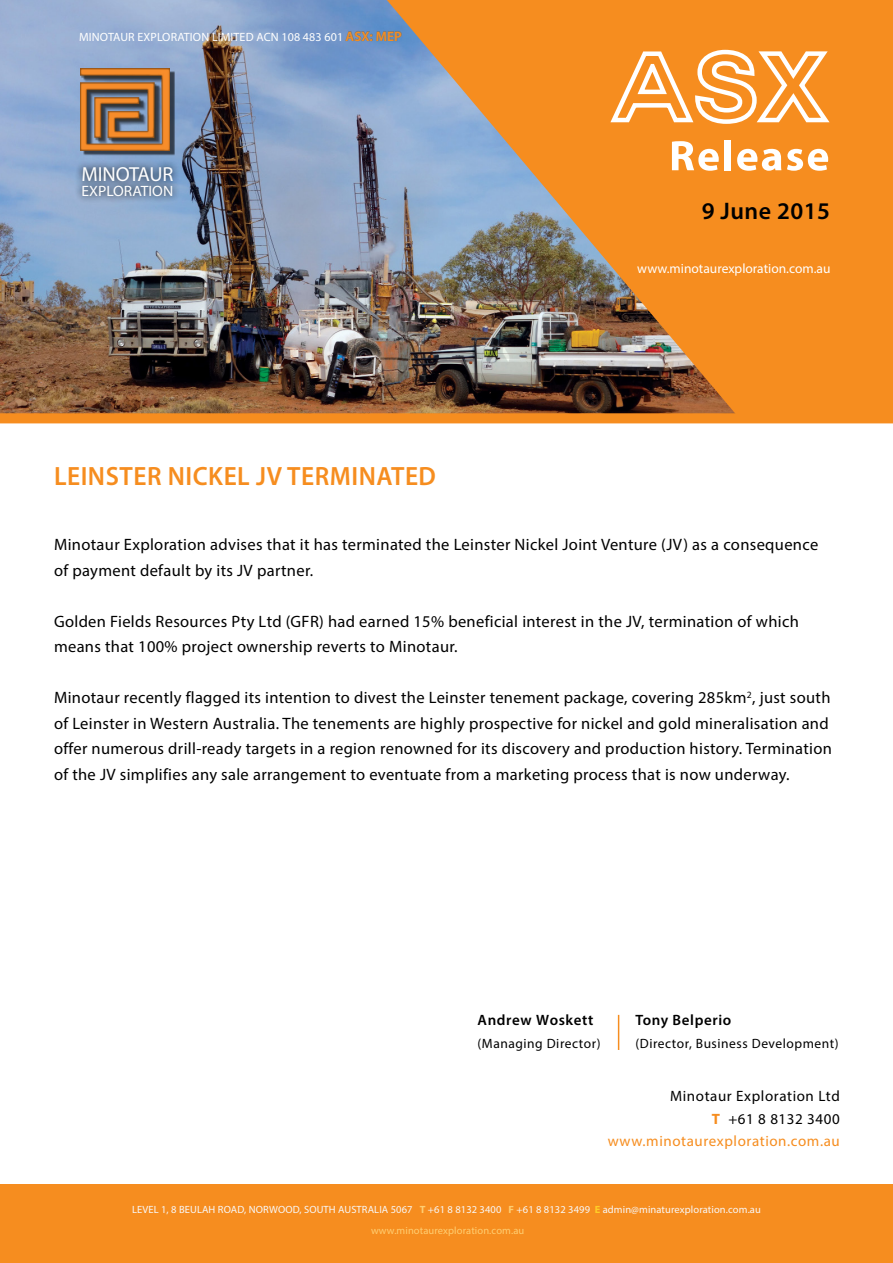
<style>
.page{position:relative;width:893px;height:1263px;background:#fff}
.page>*{position:absolute;margin:0;border:0;box-sizing:border-box;transform-origin:0 0}
.t1{font:700 60px "Myriad Arabic";letter-spacing:.03em;color:#fff}
.t2{font:28.5px "Myriad Arabic";letter-spacing:-.005em;color:#fefefe}
.t3{font:600 26.55px "Myriad Pro";letter-spacing:.02em;color:#f68d1f;scale:.96 1}
.t4{font:600 24px "Myriad Pro";letter-spacing:.02em;color:#000}
.t5{font:21px "Myriad Arabic";color:#fefefe;scale:1.04 1}
.t6{font:16.5px/25.5px "Myriad Pro";letter-spacing:.02em;color:#000}
.t7{font:15px/22.5px "Myriad Pro";letter-spacing:.04em;color:#000;text-align:right}
.t8{font:600 15px "Myriad Pro";letter-spacing:.04em;color:#000}
.t9{font:13.5px "Myriad Pro";letter-spacing:.04em;color:#000}
.t10{font:13.5px "Myriad Pro";color:#fff}
.t11{font:12px "Myriad Pro";letter-spacing:.01em;color:#fff}
.t12{font:10.5px/21px "Myriad Pro";letter-spacing:.01em;color:#f8f8f9;text-align:center}
.s1{font-weight:600;font-size:13.5px;color:#f68d1f}
.s2{font-weight:700;color:#f68d1f}
.s3{color:#f68d1f}
.s4{font-weight:700;color:#ffce71}
.s5{font-weight:700;color:#ffcd27}
.s6{color:#ffce71}
</style>
<div class="page">
<img style="left:0;top:0;width:310px;height:413px">
<img style="left:310px;top:0;width:583px;height:424px">
<div style="left:705px;top:421px;width:188px;height:347px;background:#fff"></div>
<svg style="left:0;top:413px;width:893px;height:10px;background:#f38b1f"></svg>
<div style="left:0;top:1184px;width:893px;height:79px;background:#f68d1f"></div>
<hr style="left:618px;top:1015px;width:1px;height:35px;background:#f68d1f">
<div style="left:83px;top:71px;width:92px;height:85px;background:#000;opacity:.63"></div>
<img style="left:80px;top:68px;width:90px;height:82px">
<div style="left:75px;top:159px;width:105px;height:45px;background:#000;opacity:.95"></div>
<svg style="left:345px;top:26px;width:57px;height:19px"></svg>
<svg style="left:607px;top:48px;width:227px;height:78px"></svg>
<p class="t11" style="left:79px;top:29px;width:324px">MINOTAUR EXPLORATION LIMITED ACN 108 483 601 <span class="s1">ASX: MEP</span></p>
<h2 class="t2" style="left:82px;top:155px;width:93px">MINOTAUR</h2>
<p class="t5" style="left:82px;top:177px;width:90px">EXPLORATION</p>
<h3 class="t3" style="left:54px;top:459px;width:399px">LEINSTER NICKEL JV TERMINATED</h3>
<h1 class="t1" style="left:669px;top:114px;width:162px">Release</h1>
<h3 class="t4" style="left:702px;top:195px;width:130px">9 June 2015</h3>
<p class="t10" style="left:637px;top:260px;width:195px">www.minotaurexploration.com.au</p>
<p class="t6" style="left:54px;top:532px;width:766px">Minotaur Exploration advises that it has terminated the Leinster Nickel Joint Venture (JV) as a consequence of payment default by its JV partner.</p>
<p class="t6" style="left:54px;top:608px;width:746px">Golden Fields Resources Pty Ltd (GFR) had earned 15% beneficial interest in the JV, termination of which means that 100% project ownership reverts to Minotaur.</p>
<p class="t6" style="left:54px;top:685px;width:779px">Minotaur recently flagged its intention to divest the Leinster tenement package, covering 285km<sup>2</sup>, just south of Leinster in Western Australia. The tenements are highly prospective for nickel and gold mineralisation and offer numerous drill-ready targets in a region renowned for its discovery and production history. Termination of the JV simplifies any sale arrangement to eventuate from a marketing process that is now underway.</p>
<p class="t8" style="left:478px;top:1011px;width:117px">Andrew Woskett</p>
<p class="t9" style="left:478px;top:1035px;width:125px">(Managing Director)</p>
<p class="t8" style="left:635px;top:1011px;width:97px">Tony Belperio</p>
<p class="t9" style="left:635px;top:1035px;width:205px">(Director, Business Development)</p>
<p class="t7" style="left:608px;top:1085px;width:234px">Minotaur Exploration Ltd<br><span class="s2">T</span> +61 8 8132 3400 <span class="s3">www.minotaurexploration.com.au</span></p>
<p class="t12" style="left:132px;top:1199px;width:630px">LEVEL 1, 8 BEULAH ROAD, NORWOOD, SOUTH AUSTRALIA 5067 <span class="s4">T</span> +61 8 8132 3400 <span class="s4">F</span> +61 8 8132 3499 <span class="s5">E</span> admin@minaturexploration.com.au <span class="s6">www.minotaurexploration.com.au</span></p>
</div>
